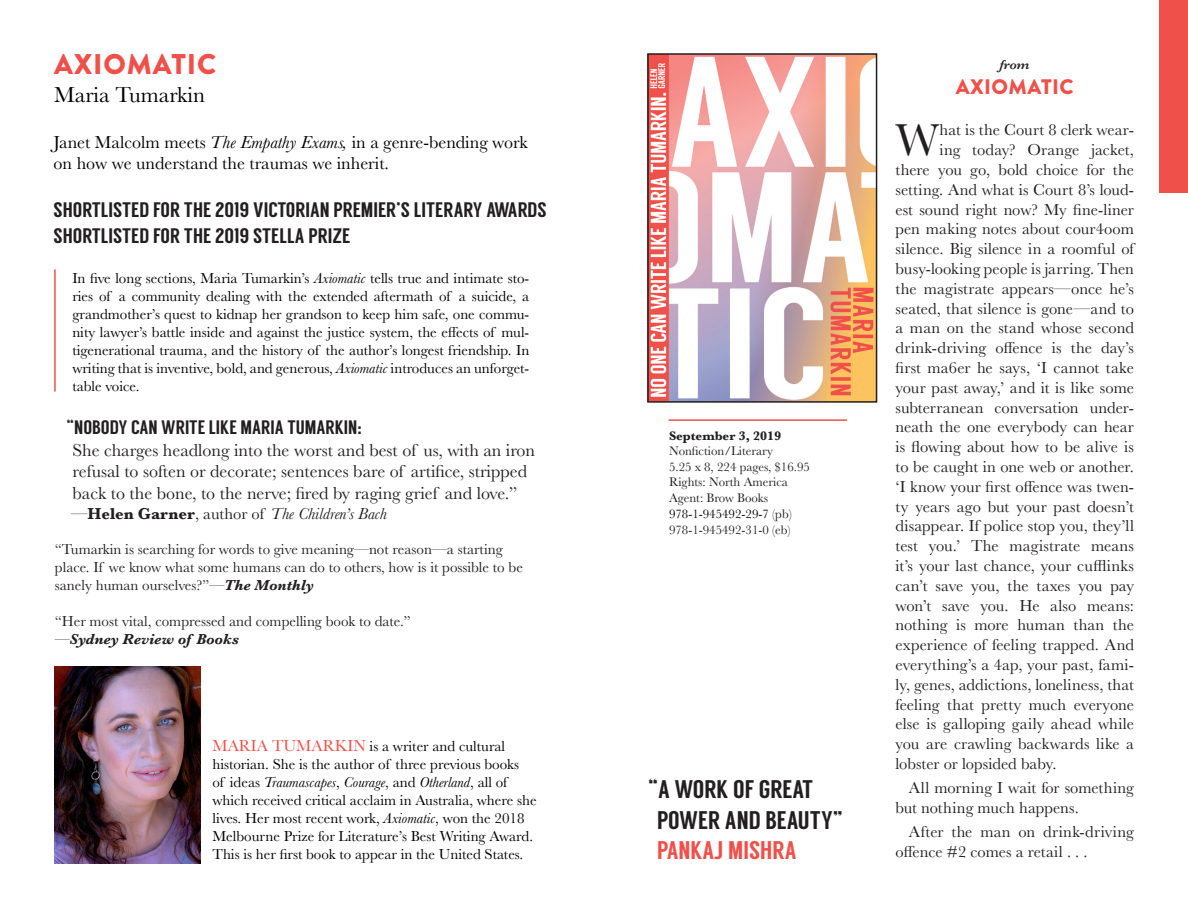
<style>
.page{position:relative;width:1188px;height:918px;background:#fff}
.page>*{position:absolute;margin:0;border:0;box-sizing:border-box;transform-origin:0 0}
.t1{font:46.35px "Baskerville";color:#231f20}
.t2{font:900 28.5px "Brandon Grotesque";letter-spacing:.03em;color:#ef5049}
.t3{font:25.5px/30.6px "Langdon";color:#231f20}
.t4{font:25.5px "Langdon";color:#ef5049}
.t5{font:22.5px "Baskerville";color:#000}
.t6{font:21px/25.2px "Langdon";color:#231f20}
.t7{font:900 21px "Brandon Grotesque";letter-spacing:.02em;color:#ef5049}
.t8{font:19.5px "Langdon";color:#231f20}
.t9{font:18px/21.6px "Baskerville";color:#231f20}
.t10{font:18px/21.6px "Baskerville";color:#000}
.t11{font:16.5px/19.8px "Baskerville";letter-spacing:.005em;color:#231f20}
.t12{font:italic 16.5px "Baskerville";color:#231f20}
.t13{font:15px/18px "Baskerville";color:#000}
.t14{font:15px/18px "Baskerville";color:#231f20}
.t15{font:italic 600 13.5px "Baskerville";color:#231f20}
.t16{font:12.9px/15.8px "Baskerville";color:#231f20}
.t17{font:700 12.9px "Baskerville";color:#231f20}
.s1{font-style:italic}
.s2{font-style:normal}
.s3{font-weight:700;font-style:normal}
.s4{font-weight:700;font-style:italic}
.s5{font-size:16.5px;color:#ef5049}
.s6{color:#000}
</style>
<div class="page">
<hr style="left:54px;top:269px;width:2px;height:123px;background:#ef5049">
<img style="left:54px;top:667px;width:146px;height:197px">
<img style="left:650px;top:56px;width:224px;height:344px">
<div style="left:647px;top:53px;width:230px;height:350px;border:2px solid #231f20"></div>
<hr style="left:669px;top:419px;width:178px;height:2px;background:#ef5049">
<div style="left:1159px;top:0;width:29px;height:193px;background:#ef5049"></div>
<h2 class="t2" style="left:54px;top:44px;width:164px">AXIOMATIC</h2>
<h3 class="t5" style="left:54px;top:81px;width:153px">Maria Tumarkin</h3>
<p class="t10" style="left:54px;top:131px;width:476px">Janet Malcolm meets <span class="s1">The Empathy Exams,</span> in a genre-bending work on how we understand the traumas we inherit.</p>
<p class="t6" style="left:54px;top:198px;width:495px">SHORTLISTED FOR THE 2019 VICTORIAN PREMIER’S LITERARY AWARDS<br>SHORTLISTED FOR THE 2019 STELLA PRIZE</p>
<p class="t13" style="left:72px;top:269px;width:458px;text-align:justify">In five long sections, Maria Tumarkin’s <span class="s1">Axiomatic</span> tells true and intimate sto&shy;ries of a community dealing with the extended aftermath of a suicide, a grandmother’s quest to kidnap her grandson to keep him safe, one commu&shy;nity lawyer’s battle inside and against the justice system, the effects of mul&shy;tigenerational trauma, and the history of the author’s longest friendship. In writing that is inventive, bold, and generous, <span class="s1">Axiomatic</span> introduces an unforget&shy;table voice.</p>
<p class="t8" style="left:67px;top:416px;width:297px">“NOBODY CAN WRITE LIKE MARIA TUMARKIN:</p>
<p class="t9" style="left:73px;top:439px;width:464px">She charges headlong into the worst and best of us, with an iron refusal to soften or decorate; sentences bare of artifice, stripped back to the bone, to the nerve; fired by raging grief and love.”</p>
<p class="t12" style="left:71px;top:502px;width:317px"><span class="s2">—</span><span class="s3">Helen Garner</span><span class="s2">, author of</span> The Children’s Bach</p>
<p class="t14" style="left:55px;top:540px;width:469px">“Tumarkin is searching for words to give meaning—not reason—a starting place. If we know what some humans can do to others, how is it possible to be sanely human ourselves?”—<span class="s4">The Monthly</span></p>
<p class="t14" style="left:55px;top:612px;width:357px">“Her most vital, compressed and compelling book to date.” —<span class="s4">Sydney Review of Books</span></p>
<p class="t13" style="left:212px;top:737px;width:326px"><span class="s5">MARIA TUMARKIN</span> is a writer and cultural historian. She is the author of three previous books<br>of ideas <span class="s1">Traumascapes</span>, <span class="s1">Courage</span>, and <span class="s1">Otherland</span>, all of which received critical acclaim in Australia, where she lives. Her most recent work, <span class="s1">Axiomatic</span>, won the 2018<br>Melbourne Prize for Literature’s Best Writing Award.<br>This is her first book to appear in the United States.</p>
<p class="t17" style="left:669px;top:427px;width:114px">September 3, 2019</p>
<p class="t16" style="left:669px;top:444px;width:142px">Nonfiction/Literary<br>5.25 x 8, 224 pages, $16.95<br>Rights: North America<br>Agent: Brow Books<br><span class="s6">978-1-945492-29-7</span> (pb)<br>978-1-945492-31-0 (eb)</p>
<h3 class="t3" style="left:657px;top:774px;width:187px;text-indent:-9px">“A WORK OF GREAT<br>POWER AND BEAUTY”</h3>
<h3 class="t4" style="left:657px;top:835px;width:141px">PANKAJ MISHRA</h3>
<p class="t15" style="left:1000px;top:55px;width:31px">from</p>
<p class="t7" style="left:956px;top:72px;width:119px">AXIOMATIC</p>
<h1 class="t1" style="left:896px;top:111px;width:45px">W</h1>
<p class="t11" style="left:940px;top:120px;width:196px">hat is the Court 8 clerk wear-</p>
<p class="t11" style="left:940px;top:140px;width:196px">ing today? Orange jacket,</p>
<p class="t11" style="left:896px;top:160px;width:240px">there you go, bold choice for the</p>
<p class="t11" style="left:896px;top:180px;width:240px">setting. And what is Court 8’s loud-</p>
<p class="t11" style="left:896px;top:200px;width:240px">est sound right now? My fine-liner</p>
<p class="t11" style="left:896px;top:219px;width:240px">pen making notes about cour4oom</p>
<p class="t11" style="left:896px;top:239px;width:240px">silence. Big silence in a roomful of</p>
<p class="t11" style="left:896px;top:259px;width:240px">busy-looking people is jarring. Then</p>
<p class="t11" style="left:896px;top:279px;width:240px">the magistrate appears—once he’s</p>
<p class="t11" style="left:896px;top:299px;width:240px">seated, that silence is gone—and to</p>
<p class="t11" style="left:896px;top:318px;width:240px">a man on the stand whose second</p>
<p class="t11" style="left:896px;top:338px;width:240px">drink-driving offence is the day’s</p>
<p class="t11" style="left:896px;top:358px;width:240px">first ma6er he says, ‘I cannot take</p>
<p class="t11" style="left:896px;top:378px;width:240px">your past away,’ and it is like some</p>
<p class="t11" style="left:896px;top:398px;width:240px">subterranean conversation under-</p>
<p class="t11" style="left:896px;top:417px;width:240px">neath the one everybody can hear</p>
<p class="t11" style="left:896px;top:437px;width:240px">is flowing about how to be alive is</p>
<p class="t11" style="left:896px;top:457px;width:240px">to be caught in one web or another.</p>
<p class="t11" style="left:896px;top:477px;width:240px">‘I know your first offence was twen-</p>
<p class="t11" style="left:896px;top:497px;width:240px">ty years ago but your past doesn’t</p>
<p class="t11" style="left:896px;top:516px;width:240px">disappear. If police stop you, they’ll</p>
<p class="t11" style="left:896px;top:536px;width:240px">test you.’ The magistrate means</p>
<p class="t11" style="left:896px;top:556px;width:240px">it’s your last chance, your cufflinks</p>
<p class="t11" style="left:896px;top:576px;width:240px">can’t save you, the taxes you pay</p>
<p class="t11" style="left:896px;top:596px;width:240px">won’t save you. He also means:</p>
<p class="t11" style="left:896px;top:615px;width:240px">nothing is more human than the</p>
<p class="t11" style="left:896px;top:635px;width:240px">experience of feeling trapped. And</p>
<p class="t11" style="left:896px;top:655px;width:240px">everything’s a 4ap, your past, fami-</p>
<p class="t11" style="left:896px;top:675px;width:240px">ly, genes, addictions, loneliness, that</p>
<p class="t11" style="left:896px;top:695px;width:240px">feeling that pretty much everyone</p>
<p class="t11" style="left:896px;top:714px;width:240px">else is galloping gaily ahead while</p>
<p class="t11" style="left:896px;top:734px;width:240px">you are crawling backwards like a</p>
<p class="t11" style="left:896px;top:754px;width:163px">lobster or lopsided baby.</p>
<p class="t11" style="left:896px;top:778px;width:240px;text-indent:13px">All morning I wait for something but nothing much happens.</p>
<p class="t11" style="left:896px;top:822px;width:240px;text-indent:13px">After the man on drink-driving offence #2 comes a retail . . .</p>
</div>
